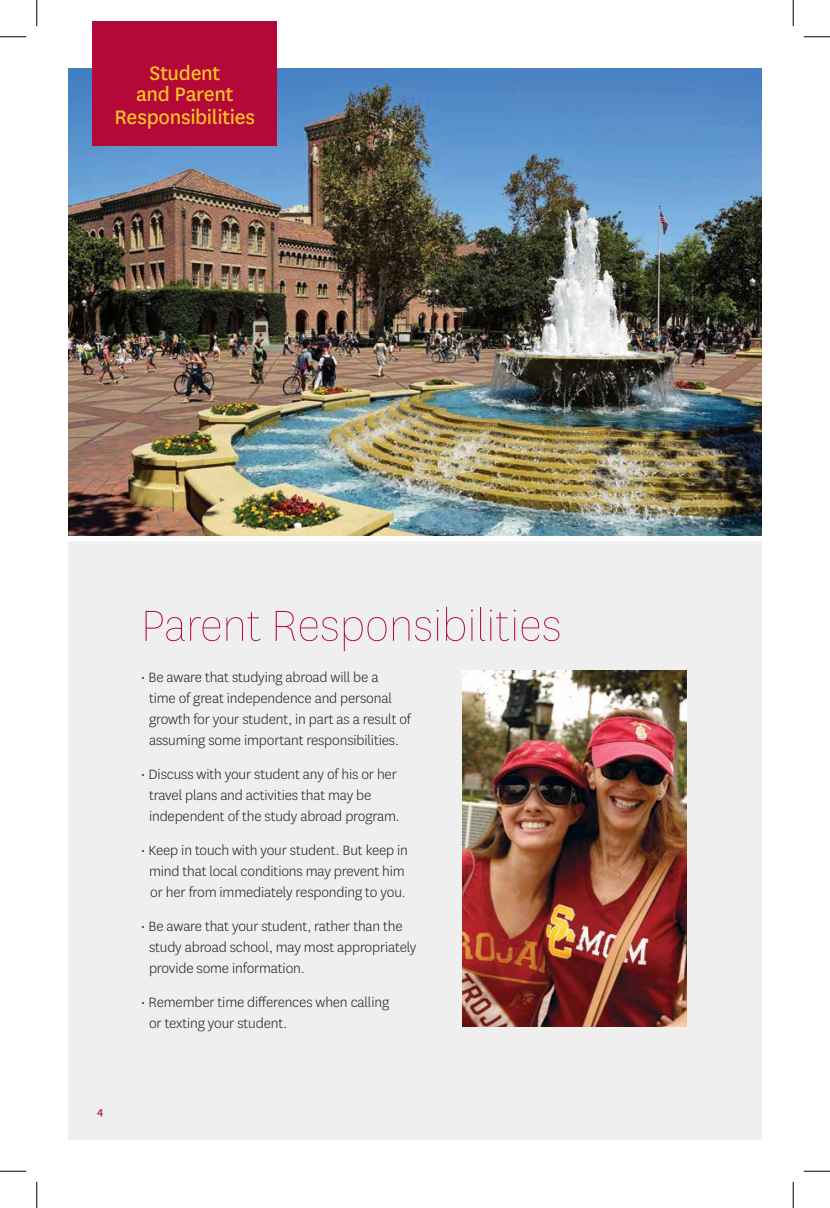
<style>
.page{position:relative;width:830px;height:1208px;background:#fff}
.page>*{position:absolute;margin:0;border:0;box-sizing:border-box;transform-origin:0 0}
.t1{font:100 50.75px "National";color:#b30838}
.t2{font:22.75px/21.9px "National";letter-spacing:-.015em;color:#ffc425;text-align:center}
.t3{font:300 15.75px/21px "National";letter-spacing:-.01em;color:#231f20}
.t4{font:12.25px "National";color:#b30838}
</style>
<div class="page">
<div style="left:68px;top:68px;width:693px;height:1071px;background:#efeff0"></div>
<img style="left:68px;top:68px;width:693px;height:468px">
<div style="left:92px;top:21px;width:185px;height:125px;background:#b30838"></div>
<div style="left:25px;top:536px;width:774px;height:5px;background:#fff"></div>
<img style="left:462px;top:670px;width:224px;height:356px">
<svg style="left:0;top:36px;width:26px;height:1px"></svg>
<svg style="left:803px;top:36px;width:27px;height:1px"></svg>
<svg style="left:0;top:1170px;width:26px;height:1px"></svg>
<svg style="left:803px;top:1170px;width:27px;height:1px"></svg>
<svg style="left:36px;top:0;width:1px;height:26px"></svg>
<svg style="left:36px;top:1181px;width:1px;height:27px"></svg>
<svg style="left:792px;top:0;width:1px;height:26px"></svg>
<svg style="left:792px;top:1181px;width:1px;height:27px"></svg>
<h2 class="t2" style="left:114px;top:61px;width:142px">Student<br>and Parent<br>Responsibilities</h2>
<p class="t4" style="left:97px;top:1102px;width:8px">4</p>
<h1 class="t1" style="left:141px;top:595px;width:422px">Parent Responsibilities</h1>
<p class="t3" style="left:149px;top:666px;width:263px;text-indent:-8px">• Be aware that studying abroad will be a<br>time of great independence and personal growth for your student, in part as a result of assuming some important responsibilities.</p>
<p class="t3" style="left:149px;top:763px;width:252px;text-indent:-8px">• Discuss with your student any of his or her travel plans and activities that may be independent of the study abroad program.</p>
<p class="t3" style="left:141px;top:839px;width:268px;text-align:center">• Keep in touch with your student. But keep in mind that local conditions may prevent him or her from immediately responding to you.</p>
<p class="t3" style="left:149px;top:915px;width:269px;text-indent:-8px">• Be aware that your student, rather than the study abroad school, may most appropriately provide some information.</p>
<p class="t3" style="left:149px;top:991px;width:242px;text-indent:-8px">• Remember time differences when calling or texting your student.</p>
</div>
